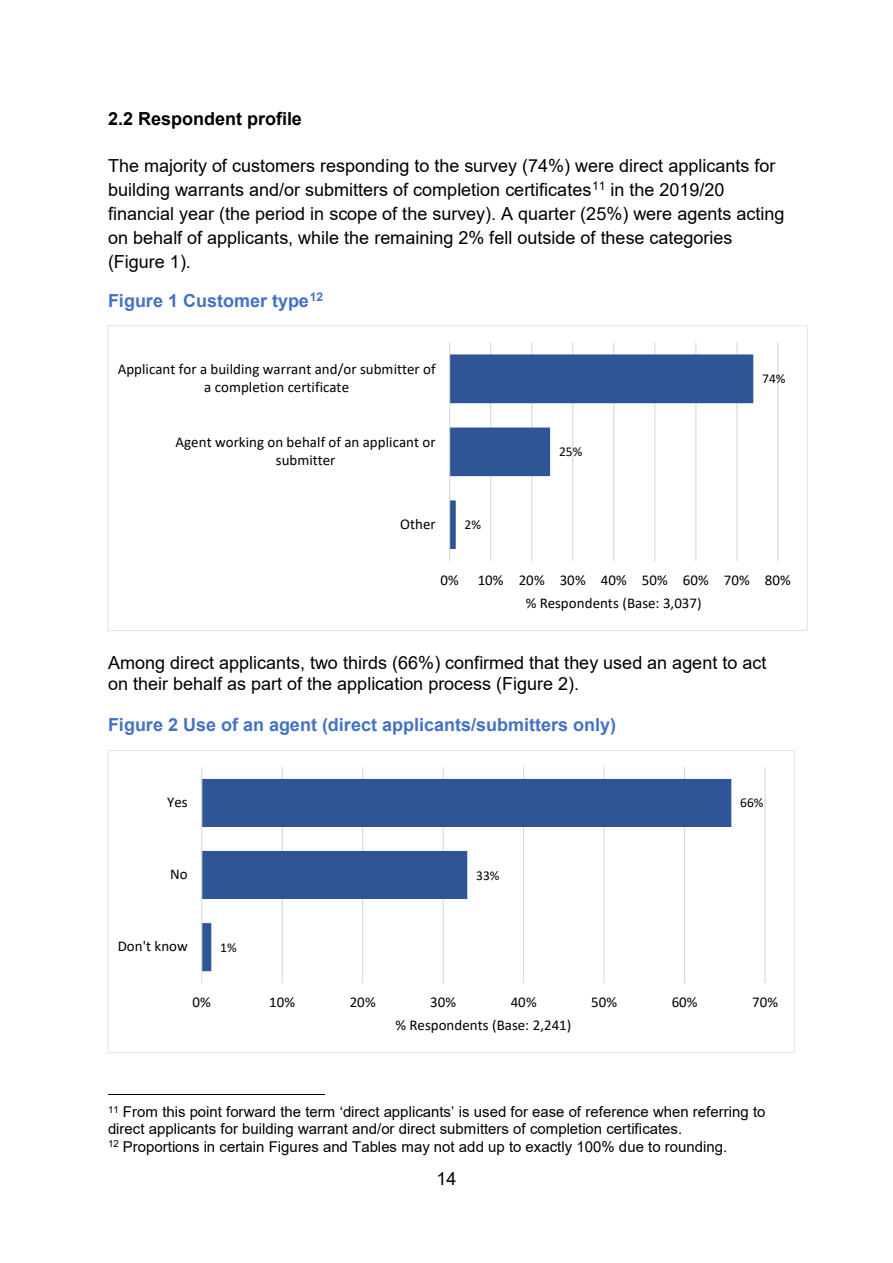
<style>
.page{position:relative;width:893px;height:1263px;background:#fff}
.page>*{position:absolute;margin:0;border:0;box-sizing:border-box;transform-origin:0 0}
.t1{font:18px/23.9px "Arial";color:#000}
.t2{font:700 18px "Arial";color:#4472c4}
.t3{font:700 18px "Arial";color:#000}
.t4{font:15px/17.2px "Arial";color:#000}
.t5{font:15px/18.3px "Calibri";color:#000;text-align:center}
.t6{font:13.5px "Calibri";color:#000}
</style>
<div class="page">
<hr style="left:108px;top:1094px;width:216px;height:1px;background:#000">
<hr style="left:490px;top:342px;width:1px;height:219px;background:#d9d9d9">
<hr style="left:531px;top:342px;width:1px;height:219px;background:#d9d9d9">
<hr style="left:572px;top:342px;width:1px;height:219px;background:#d9d9d9">
<hr style="left:613px;top:342px;width:1px;height:219px;background:#d9d9d9">
<hr style="left:654px;top:342px;width:1px;height:219px;background:#d9d9d9">
<hr style="left:695px;top:342px;width:1px;height:219px;background:#d9d9d9">
<hr style="left:736px;top:342px;width:1px;height:219px;background:#d9d9d9">
<hr style="left:777px;top:342px;width:1px;height:219px;background:#d9d9d9">
<svg style="left:450px;top:354px;width:303px;height:195px"></svg>
<hr style="left:449px;top:342px;width:1px;height:219px;background:#d9d9d9">
<hr style="left:282px;top:767px;width:1px;height:216px;background:#d9d9d9">
<hr style="left:362px;top:767px;width:1px;height:216px;background:#d9d9d9">
<hr style="left:443px;top:767px;width:1px;height:216px;background:#d9d9d9">
<hr style="left:523px;top:767px;width:1px;height:216px;background:#d9d9d9">
<hr style="left:604px;top:767px;width:1px;height:216px;background:#d9d9d9">
<hr style="left:684px;top:767px;width:1px;height:216px;background:#d9d9d9">
<hr style="left:765px;top:767px;width:1px;height:216px;background:#d9d9d9">
<svg style="left:202px;top:779px;width:529px;height:192px"></svg>
<hr style="left:201px;top:767px;width:1px;height:216px;background:#d9d9d9">
<h2 class="t3" style="left:108px;top:106px;width:195px">2.2 Respondent profile</h2>
<p class="t1" style="left:108px;top:154px;width:678px">The majority of customers responding to the survey (74%) were direct applicants for building warrants and/or submitters of completion certificates<sup>11</sup> in the 2019/20 financial year (the period in scope of the survey). A quarter (25%) were agents acting on behalf of applicants, while the remaining 2% fell outside of these categories (Figure 1).</p>
<p class="t2" style="left:108px;top:288px;width:217px">Figure 1 Customer type<sup>12</sup></p>
<p class="t5" style="left:118px;top:359px;width:319px">Applicant for a building warrant and/or submitter of a completion certificate</p>
<p class="t5" style="left:176px;top:432px;width:262px">Agent working on behalf of an applicant or submitter</p>
<p class="t5" style="left:400px;top:514px;width:37px">Other</p>
<p class="t6" style="left:465px;top:515px;width:18px">2%</p>
<p class="t6" style="left:559px;top:442px;width:25px">25%</p>
<p class="t6" style="left:762px;top:369px;width:25px">74%</p>
<p class="t5" style="left:440px;top:570px;width:20px">0%</p>
<p class="t5" style="left:478px;top:570px;width:27px">10%</p>
<p class="t5" style="left:519px;top:570px;width:27px">20%</p>
<p class="t5" style="left:560px;top:570px;width:27px">30%</p>
<p class="t5" style="left:601px;top:570px;width:27px">40%</p>
<p class="t5" style="left:642px;top:570px;width:27px">50%</p>
<p class="t5" style="left:683px;top:570px;width:27px">60%</p>
<p class="t5" style="left:724px;top:570px;width:27px">70%</p>
<p class="t5" style="left:765px;top:570px;width:27px">80%</p>
<p class="t5" style="left:526px;top:593px;width:177px">% Respondents (Base: 3,037)</p>
<p class="t1" style="left:108px;top:652px;width:660px;line-height:20.7px">Among direct applicants, two thirds (66%) confirmed that they used an agent to act on their behalf as part of the application process (Figure 2).</p>
<p class="t2" style="left:108px;top:712px;width:510px">Figure 2 Use of an agent (direct applicants/submitters only)</p>
<p class="t5" style="left:167px;top:793px;width:22px">Yes</p>
<p class="t6" style="left:740px;top:794px;width:25px">66%</p>
<p class="t5" style="left:170px;top:865px;width:19px">No</p>
<p class="t6" style="left:476px;top:866px;width:25px">33%</p>
<p class="t5" style="left:118px;top:937px;width:72px">Don't know</p>
<p class="t6" style="left:220px;top:938px;width:18px">1%</p>
<p class="t5" style="left:193px;top:992px;width:20px">0%</p>
<p class="t5" style="left:269px;top:992px;width:27px">10%</p>
<p class="t5" style="left:350px;top:992px;width:27px">20%</p>
<p class="t5" style="left:430px;top:992px;width:27px">30%</p>
<p class="t5" style="left:511px;top:992px;width:27px">40%</p>
<p class="t5" style="left:591px;top:992px;width:27px">50%</p>
<p class="t5" style="left:672px;top:992px;width:27px">60%</p>
<p class="t5" style="left:752px;top:992px;width:27px">70%</p>
<p class="t5" style="left:395px;top:1015px;width:177px">% Respondents (Base: 2,241)</p>
<p class="t4" style="left:108px;top:1103px;width:659px"><sup>11</sup> From this point forward the term ‘direct applicants’ is used for ease of reference when referring to direct applicants for building warrant and/or direct submitters of completion certificates.</p>
<p class="t4" style="left:108px;top:1138px;width:621px"><sup>12</sup> Proportions in certain Figures and Tables may not add up to exactly 100% due to rounding.</p>
<p class="t1" style="left:436px;top:1167px;width:22px">14</p>
</div>
